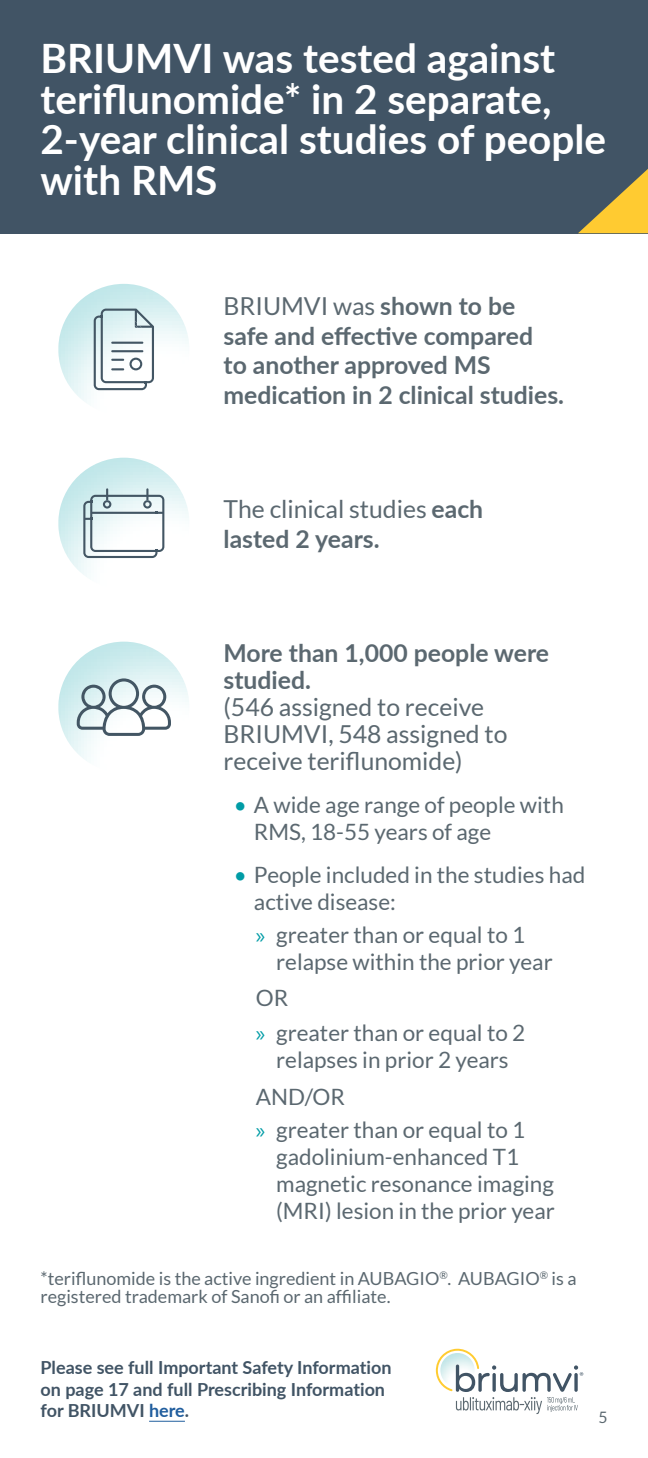
<style>
.page{position:relative;width:648px;height:1458px;background:#fff}
.page>*{position:absolute;margin:0;border:0;box-sizing:border-box;transform-origin:0 0}
.t1{font:700 40.5px/40.5px "Lato";color:#fff}
.t2{font:700 24.75px/29.7px "Lato";color:#5b6870}
.t3{font:24.75px/27px "Lato";color:#5b6870}
.t4{font:22.5px/27px "Lato";color:#5b6870}
.t5{font:18px/18px "Lato";color:#5b6870}
.t6{font:700 18px/21.6px "Lato";color:#415465}
.t7{font:15.75px "Lato";color:#5b6870}
.s1{font-weight:400}
.s2{font-weight:700}
.s3{color:#009ca6}
.s4{font-family:"Myriad Pro";color:#009ca6}
.s5{color:#215e9e}
</style>
<div class="page">
<svg style="left:436px;top:1349px;width:147px;height:65px"></svg>
<hr style="left:149px;top:1421px;width:36px;height:1px;background:#215e9e">
<div style="left:0;top:0;width:648px;height:233px;background:#415465"></div>
<img style="left:58px;top:284px;width:131px;height:119px">
<svg style="left:94px;top:309px;width:60px;height:81px"></svg>
<img style="left:58px;top:458px;width:131px;height:119px">
<svg style="left:83px;top:488px;width:81px;height:70px"></svg>
<img style="left:58px;top:642px;width:131px;height:119px">
<svg style="left:77px;top:678px;width:94px;height:58px"></svg>
<svg style="left:578px;top:169px;width:70px;height:64px"></svg>
<h1 class="t1" style="left:40px;top:36px;width:567px">BRIUMVI was tested against teriflunomide* in 2 separate,<br>2-year clinical studies of people with RMS</h1>
<p class="t2" style="left:224px;top:290px;width:342px"><span class="s1">BRIUMVI was</span> shown to be safe and effective compared<br>to another approved MS medication in 2 clinical studies.</p>
<p class="t3" style="left:224px;top:494px;width:261px;line-height:29.7px">The clinical studies <span class="s2">each lasted 2 years.</span></p>
<p class="t2" style="left:224px;top:638px;width:327px;line-height:27px">More than 1,000 people were studied.</p>
<p class="t3" style="left:224px;top:693px;width:286px">(546 assigned to receive<br>BRIUMVI, 548 assigned to receive teriflunomide)</p>
<p class="t4" style="left:254px;top:791px;width:311px;text-indent:-20px"><span class="s3">•</span> A wide age range of people with<br>RMS, 18-55 years of age</p>
<p class="t4" style="left:254px;top:861px;width:333px;text-indent:-20px"><span class="s3">•</span> People included in the studies had active disease:</p>
<p class="t4" style="left:276px;top:922px;width:278px;text-indent:-20px"><span class="s4">»</span> greater than or equal to 1 relapse within the prior year</p>
<p class="t4" style="left:256px;top:984px;width:34px">OR</p>
<p class="t4" style="left:256px;top:1019px;width:271px;text-align:center"><span class="s4">»</span> greater than or equal to 2 relapses in prior 2 years</p>
<p class="t4" style="left:256px;top:1083px;width:91px">AND/OR</p>
<p class="t4" style="left:276px;top:1116px;width:280px;text-indent:-20px"><span class="s4">»</span> greater than or equal to 1 gadolinium-enhanced T1 magnetic resonance imaging (MRI) lesion in the prior year</p>
<p class="t5" style="left:40px;top:1270px;width:538px">*teriflunomide is the active ingredient in AUBAGIO<sup>®</sup>. AUBAGIO<sup>®</sup> is a registered trademark of Sanofi or an affiliate.</p>
<p class="t6" style="left:40px;top:1356px;width:353px">Please see full Important Safety Information on page 17 and full Prescribing Information for BRIUMVI <span class="s5">here</span>.</p>
<p class="t7" style="left:598px;top:1409px;width:11px">5</p>
</div>
